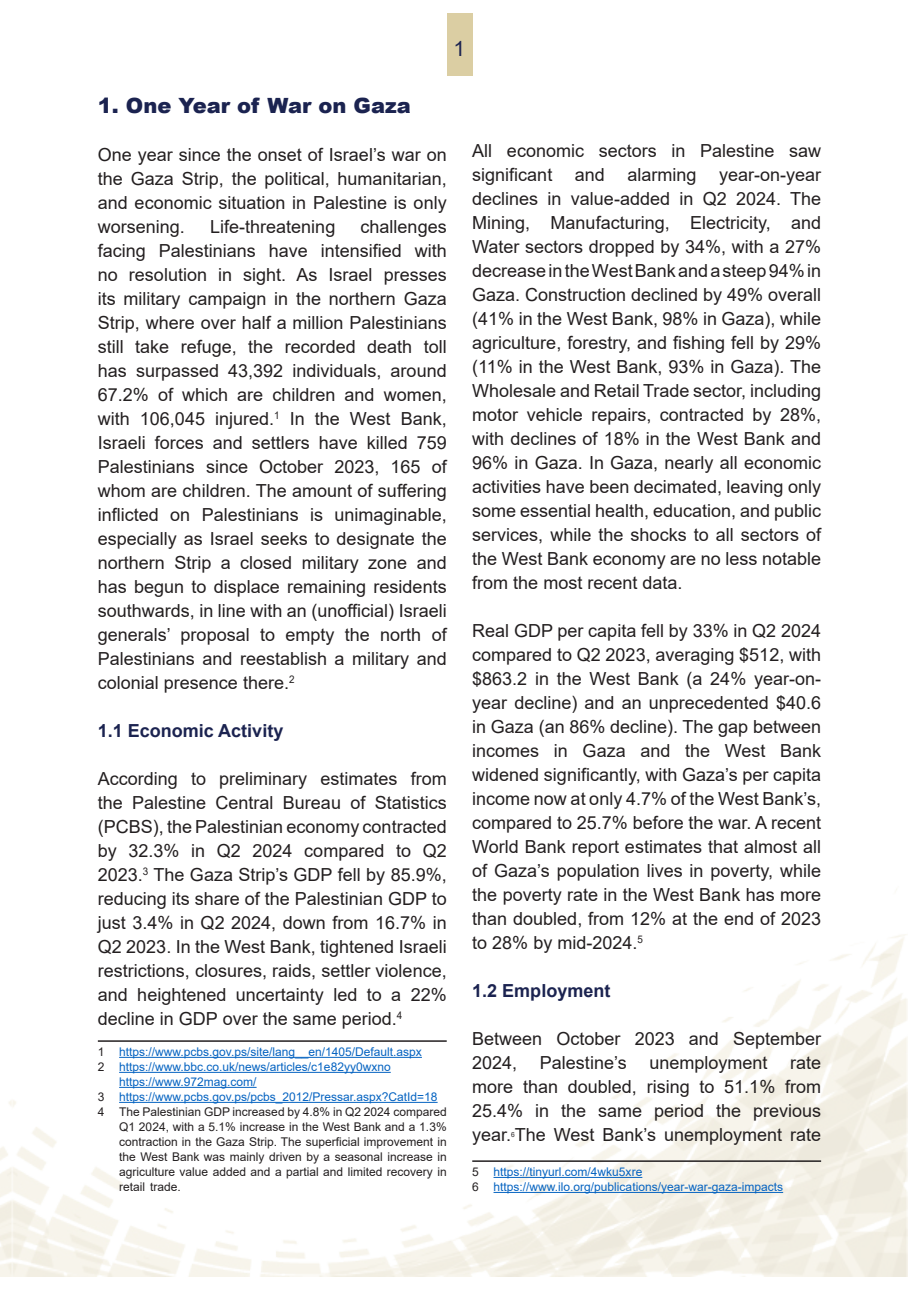
<style>
.page{position:relative;width:919px;height:1289px;background:#fff}
.page>*{position:absolute;margin:0;border:0;box-sizing:border-box;transform-origin:0 0}
.NEW_TEXT{font:900 21px "Arial";color:#1b2350}
.t1{font:21px "Arial";color:#1b2350}
.t2{font:18px/24px "Arial";color:#231f20;text-align:justify}
.t3{font:700 18px "Arial";color:#1b2350}
.newFote2024{font:12px "Arial";color:#0563c1}
.newFote2024-2{font:12px/15px "Arial";color:#231f20;text-align:justify}
.t4{font:7.05px "Arial";color:#231f20;scale:.94 1}
.s1{color:#231f20}
</style>
<div class="page">
<img style="left:0;top:889px;width:907px;height:387px">
<div style="left:446px;top:13px;width:26px;height:62px;background:#dbcea3"></div>
<hr style="left:98px;top:1040px;width:348px;height:1px;background:#231f20">
<hr style="left:119px;top:1056px;width:303px;height:1px;background:#0563c1">
<hr style="left:119px;top:1071px;width:272px;height:1px;background:#0563c1">
<hr style="left:119px;top:1086px;width:137px;height:1px;background:#0563c1">
<hr style="left:119px;top:1101px;width:318px;height:1px;background:#0563c1">
<hr style="left:472px;top:1160px;width:349px;height:1px;background:#231f20">
<hr style="left:493px;top:1176px;width:149px;height:1px;background:#0563c1">
<hr style="left:493px;top:1191px;width:290px;height:1px;background:#0563c1">
<p class="t1" style="left:453px;top:34px;width:13px">1</p>
<p class="NEW_TEXT" style="left:98px;top:90px;width:314px">1. One Year of War on Gaza</p>
<p class="t2" style="left:98px;top:142px;width:350px">One year since the onset of Israel’s war on the Gaza Strip, the political, humanitarian, and economic situation in Palestine is only worsening.</p>
<p class="t2" style="left:210px;top:214px;width:127px">Life-threatening</p>
<p class="t2" style="left:98px;top:214px;width:350px;text-indent:263px">challenges facing Palestinians have intensified with no resolution in sight. As Israel presses its military campaign in the northern Gaza Strip, where over half a million Palestinians still take refuge, the recorded death toll has surpassed 43,392 individuals, around 67.2% of which are children and women, with 106,045 injured.<sup>1</sup> In the West Bank, Israeli forces and settlers have killed 759<br>Palestinians since October 2023, 165 of whom are children. The amount of suffering inflicted on Palestinians is unimaginable, especially as Israel seeks to designate the northern Strip a closed military zone and has begun to displace remaining residents southwards, in line with an (unofficial) Israeli generals’ proposal to empty the north of Palestinians and reestablish a military and colonial presence there.<sup>2</sup></p>
<p class="t3" style="left:98px;top:718px;width:187px">1.1 Economic Activity</p>
<p class="t2" style="left:98px;top:766px;width:350px">According to preliminary estimates from the Palestine Central Bureau of Statistics (PCBS), the Palestinian economy contracted by 32.3% in Q2 2024 compared to Q2<br>2023.<sup>3</sup> The Gaza Strip’s GDP fell by 85.9%, reducing its share of the Palestinian GDP to just 3.4% in Q2 2024, down from 16.7% in Q2 2023. In the West Bank, tightened Israeli restrictions, closures, raids, settler violence, and heightened uncertainty led to a 22% decline in GDP over the same period.<sup>4</sup></p>
<p class="newFote2024" style="left:98px;top:1043px;width:325px"><span class="s1">1</span> https://www.pcbs.gov.ps/site/lang__en/1405/Default.aspx</p>
<p class="newFote2024" style="left:98px;top:1058px;width:294px"><span class="s1">2</span> https://www.bbc.co.uk/news/articles/c1e82yy0wxno</p>
<p class="newFote2024" style="left:119px;top:1073px;width:139px">https://www.972mag.com/</p>
<p class="newFote2024" style="left:98px;top:1088px;width:341px"><span class="s1">3</span> https://www.pcbs.gov.ps/pcbs_2012/Pressar.aspx?CatId=18</p>
<p class="newFote2024-2" style="left:119px;top:1104px;width:329px;text-indent:-21px">4 The Palestinian GDP increased by 4.8% in Q2 2024 compared Q1 2024, with a 5.1% increase in the West Bank and a 1.3% contraction in the Gaza Strip. The superficial improvement in the West Bank was mainly driven by a seasonal increase in agriculture value added and a partial and limited recovery in retail trade.</p>
<p class="t2" style="left:472px;top:138px;width:350px">All economic sectors in Palestine saw significant</p>
<p class="t2" style="left:575px;top:162px;width:32px">and</p>
<p class="t2" style="left:627px;top:162px;width:71px">alarming</p>
<p class="t2" style="left:472px;top:162px;width:350px;text-indent:247px">year-on-year declines in value-added in Q2 2024. The Mining, Manufacturing, Electricity, and Water sectors dropped by 34%, with a 27% decrease in the West Bank and a steep 94% in Gaza. Construction declined by 49% overall (41% in the West Bank, 98% in Gaza), while agriculture, forestry, and fishing fell by 29% (11% in the West Bank, 93% in Gaza). The Wholesale and Retail Trade sector, including motor vehicle repairs, contracted by 28%, with declines of 18% in the West Bank and 96% in Gaza. In Gaza, nearly all economic activities have been decimated, leaving only some essential health, education, and public services, while the shocks to all sectors of the West Bank economy are no less notable from the most recent data.</p>
<p class="t2" style="left:472px;top:618px;width:350px">Real GDP per capita fell by 33% in Q2 2024 compared to Q2 2023, averaging $512, with $863.2 in the West Bank (a 24% year-on&shy;year decline) and an unprecedented $40.6 in Gaza (an 86% decline). The gap between incomes in Gaza and the West Bank widened significantly, with Gaza’s per capita income now at only 4.7% of the West Bank’s, compared to 25.7% before the war. A recent World Bank report estimates that almost all of Gaza’s population lives in poverty, while the poverty rate in the West Bank has more than doubled, from 12% at the end of 2023 to 28% by mid-2024.<sup>5</sup></p>
<p class="t3" style="left:472px;top:978px;width:140px">1.2 Employment</p>
<p class="t2" style="left:472px;top:1026px;width:350px">Between October 2023 and September<br>2024,</p>
<p class="t2" style="left:540px;top:1050px;width:88px">Palestine’s</p>
<p class="t2" style="left:649px;top:1050px;width:120px">unemployment</p>
<p class="t2" style="left:472px;top:1050px;width:350px;text-indent:318px">rate more than doubled, rising to 51.1% from 25.4% in the same period the previous year. The West Bank’s unemployment rate</p>
<p class="t4" style="left:511px;top:1129px;width:5px">6</p>
<p class="newFote2024" style="left:472px;top:1163px;width:171px"><span class="s1">5</span> https://tinyurl.com/4wku5xre</p>
<p class="newFote2024" style="left:472px;top:1178px;width:312px"><span class="s1">6</span> https://www.ilo.org/publications/year-war-gaza-impacts</p>
</div>
